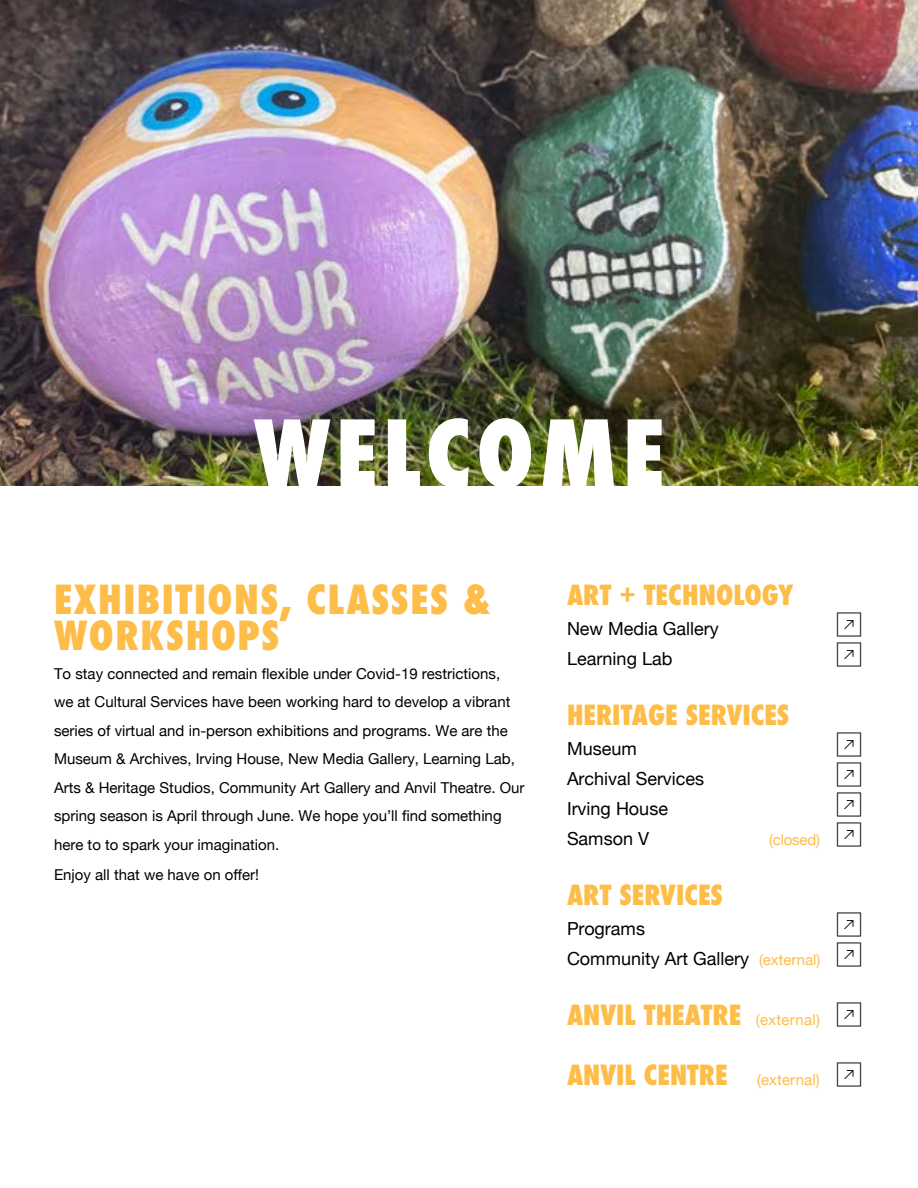
<style>
.page{position:relative;width:918px;height:1188px;background:#fff}
.page>*{position:absolute;margin:0;border:0;box-sizing:border-box;transform-origin:0 0}
.t1{font:800 condensed 90px "Futura";letter-spacing:.06em;color:#fff}
.t2{font:800 condensed 39px/36px "Futura";letter-spacing:.04em;color:#fdbd48}
.t3{font:800 condensed 27px "Futura";color:#fdbd48}
.t4{font:24px "icomoon";color:#000}
.t5{font:18px "Helvetica Neue";color:#000}
.t6{font:15px/28.5px "Helvetica Neue";color:#000}
.t7{font:15px "Helvetica Neue";letter-spacing:.01em;color:#fdbd48}
.s1{color:#000}
.s2{font-size:15px;color:#fdbd48}
.s3{font-family:"Helvetica Neue";font-weight:400;font-stretch:normal;font-size:15px}
</style>
<div class="page">
<img style="left:0;top:0;width:918px;height:486px">
<h1 class="t1" style="left:254px;top:393px;width:412px">WELCOME</h1>
<h2 class="t2" style="left:54px;top:582px;width:438px">EXHIBITIONS, CLASSES &amp;<br>WORKSHOPS</h2>
<p class="t6" style="left:54px;top:660px;width:472px">To stay connected and remain flexible under Covid-19 restrictions,<br>we at Cultural Services have been working hard to develop a vibrant series of virtual and in-person exhibitions and programs. We are the Museum &amp; Archives, Irving House, New Media Gallery, Learning Lab, Arts &amp; Heritage Studios, Community Art Gallery and Anvil Theatre. Our spring season is April through June. We hope you’ll find something here to to spark your imagination.</p>
<p class="t6" style="left:54px;top:861px;width:207px">Enjoy all that we have on offer!</p>
<h3 class="t3" style="left:567px;top:577px;width:228px">ART + TECHNOLOGY</h3>
<p class="t5" style="left:567px;top:616px;width:153px">New Media Gallery</p>
<h3 class="t4" style="left:837px;top:613px;width:25px">●</h3>
<p class="t5" style="left:567px;top:646px;width:107px">Learning Lab</p>
<h3 class="t4" style="left:837px;top:643px;width:25px">●</h3>
<h3 class="t3" style="left:567px;top:697px;width:224px">HERITAGE SERVICES</h3>
<p class="t5" style="left:567px;top:736px;width:71px">Museum</p>
<h3 class="t4" style="left:837px;top:733px;width:25px">●</h3>
<p class="t5" style="left:567px;top:766px;width:139px">Archival Services</p>
<h3 class="t4" style="left:837px;top:763px;width:25px">●</h3>
<p class="t5" style="left:567px;top:796px;width:102px">Irving House</p>
<h3 class="t4" style="left:837px;top:793px;width:25px">●</h3>
<p class="t5" style="left:567px;top:826px;width:84px">Samson V</p>
<p class="t7" style="left:769px;top:829px;width:93px">(closed) <span class="s1">●</span></p>
<h3 class="t3" style="left:567px;top:877px;width:157px">ART SERVICES</h3>
<p class="t5" style="left:567px;top:916px;width:80px">Programs</p>
<h3 class="t4" style="left:837px;top:913px;width:25px">●</h3>
<p class="t5" style="left:567px;top:946px;width:295px">Community Art Gallery <span class="s2">(external)</span> ●</p>
<h3 class="t3" style="left:567px;top:997px;width:295px">ANVIL THEATRE <span class="s3">(external)</span> <span class="s1">●</span></h3>
<h3 class="t3" style="left:567px;top:1057px;width:162px">ANVIL CENTRE</h3>
<p class="t7" style="left:757px;top:1069px;width:105px">(external) <span class="s1">●</span></p>
</div>
